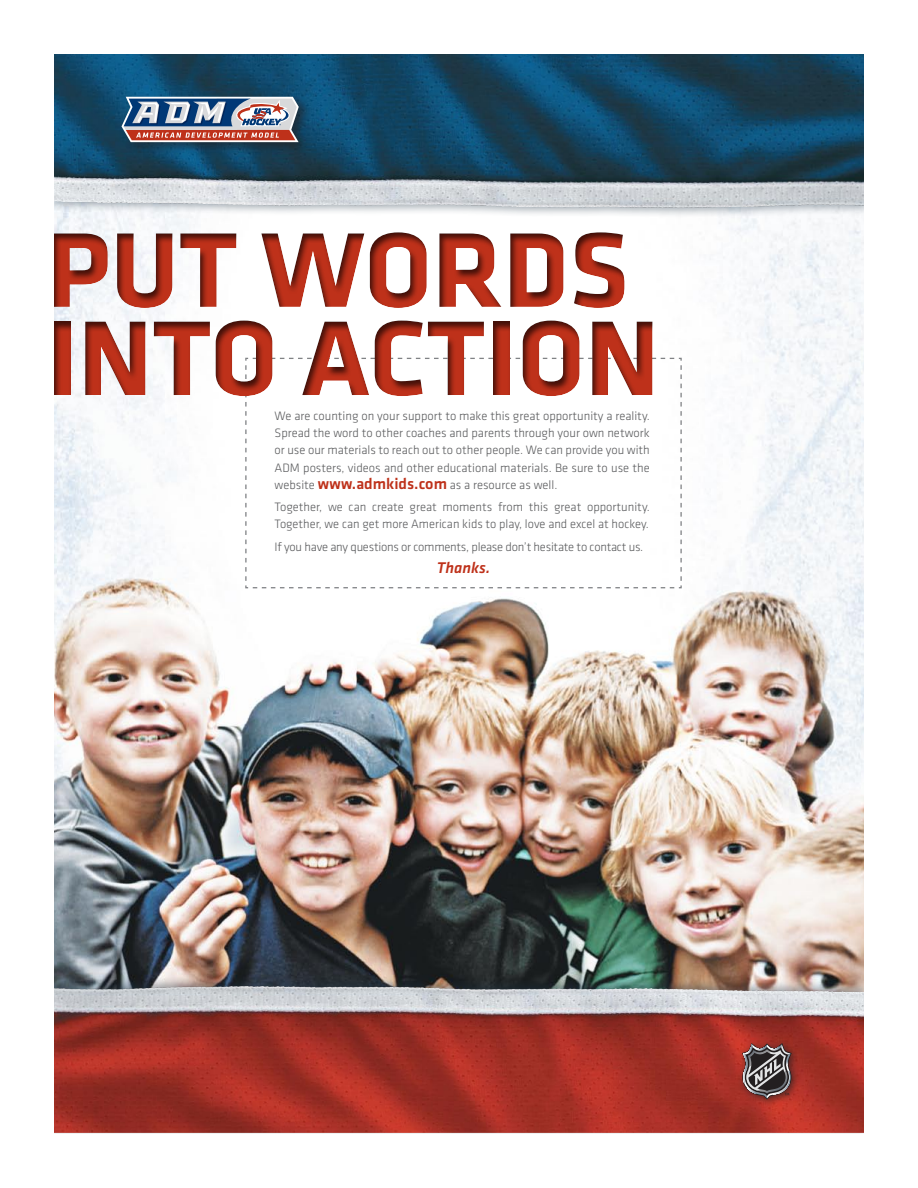
<style>
.page{position:relative;width:918px;height:1188px;background:#fff}
.page>*{position:absolute;margin:0;border:0;box-sizing:border-box;transform-origin:0 0}
.t1{font:700 110.25px/88.2px "Klavika";color:#be311a}
.t2{font:italic 500 16.05px "Klavika";color:#be311a}
.t3{font:300 12.6px/17.2px "Klavika";color:#58595b;text-align:justify}
.t4{font:300 12.6px "Klavika";letter-spacing:-.02em;color:#58595b}
.s1{font-weight:500;font-size:16.05px;color:#be311a}
</style>
<div class="page">
<img style="left:54px;top:54px;width:810px;height:1080px">
<h1 class="t1" style="left:46px;top:221px;width:615px">PUT WORDS<br>INTO ACTION</h1>
<p class="t3" style="left:275px;top:407px;width:377px">We are counting on your support to make this great opportunity a reality.<br>Spread the word to other coaches and parents through your own network or use our materials to reach out to other people. We can provide you with ADM posters, videos and other educational materials. Be sure to use the website <span class="s1">www.admkids.com</span> as a resource as well.</p>
<p class="t3" style="left:275px;top:498px;width:377px">Together, we can create great moments from this great opportunity.<br>Together, we can get more American kids to play, love and excel at hockey.</p>
<p class="t4" style="left:275px;top:539px;width:370px">If you have any questions or comments, please don’t hesitate to contact us.</p>
<p class="t2" style="left:437px;top:557px;width:55px">Thanks.</p>
</div>
